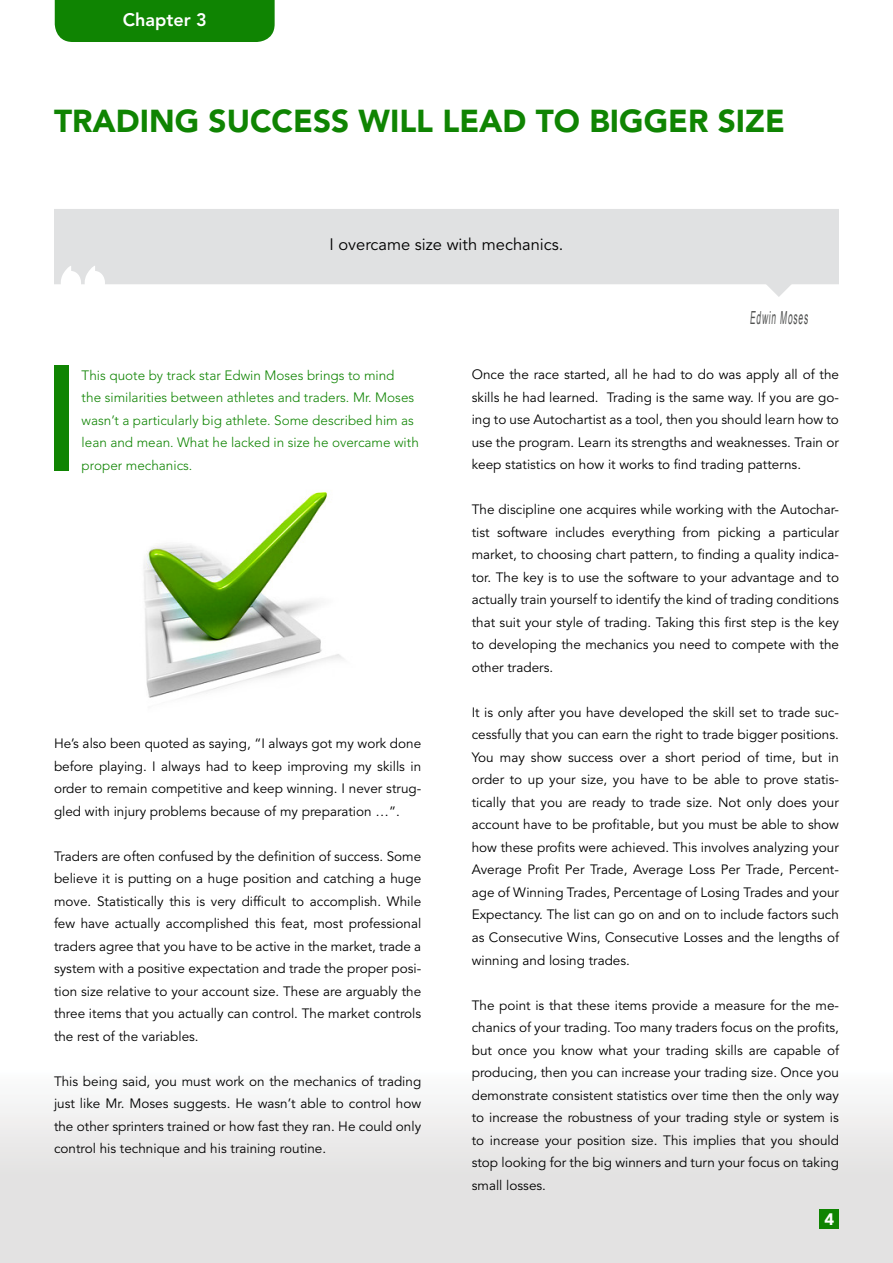
<style>
.page{position:relative;width:893px;height:1263px;background:#fff}
.page>*{position:absolute;margin:0;border:0;box-sizing:border-box;transform-origin:0 0}
.t1{font:900 31.5px "Avenir LT Std";color:#0f8402}
.t2{font:18px "Arial";color:#505150;scale:.46 1}
.t3{font:800 18px "Avenir LT Std";color:#fff}
.t4{font:16.5px "Avenir LT Std";color:#000}
.t5{font:900 16.5px "Avenir LT Std";color:#fff}
.t6{font:13.5px/22.5px "Avenir LT Std";color:#000;text-align:justify}
.t7{font:300 13.5px/22.5px "Avenir LT Std";color:#0f8402}
</style>
<div class="page">
<div style="left:0;top:946px;width:893px;height:317px;background:linear-gradient(to bottom,#fff,#dedddd)"></div>
<div style="left:55px;top:0;width:220px;height:42px;background:#0f8402"></div>
<div style="left:54px;top:209px;width:785px;height:75px;background:#e0e1e2"></div>
<svg style="left:61px;top:266px;width:44px;height:18px"></svg>
<svg style="left:765px;top:281px;width:28px;height:16px"></svg>
<div style="left:54px;top:365px;width:14px;height:106px;background:#0f8402"></div>
<img style="left:143px;top:492px;width:201px;height:206px">
<div style="left:820px;top:1209px;width:19px;height:19px;background:#0f8402"></div>
<h2 class="t3" style="left:123px;top:9px;width:85px">Chapter 3</h2>
<h1 class="t1" style="left:54px;top:102px;width:732px">TRADING SUCCESS WILL LEAD TO BIGGER SIZE</h1>
<p class="t4" style="left:330px;top:235px;width:235px">I overcame size with mechanics.</p>
<h2 class="t2" style="left:750px;top:306px;width:132px">Edwin Moses</h2>
<p class="t7" style="left:82px;top:364px;width:339px">This quote by track star Edwin Moses brings to mind<br>the similarities between athletes and traders. Mr. Moses wasn’t a particularly big athlete. Some described him as lean and mean. What he lacked in size he overcame with proper mechanics.</p>
<p class="t6" style="left:54px;top:733px;width:369px">He’s also been quoted as saying, “I always got my work done before playing. I always had to keep improving my skills in order to remain competitive and keep winning. I never strug&shy;gled with injury problems because of my preparation …”.</p>
<p class="t6" style="left:54px;top:845px;width:369px">Traders are often confused by the definition of success. Some believe it is putting on a huge position and catching a huge move. Statistically this is very difficult to accomplish. While few have actually accomplished this feat, most professional traders agree that you have to be active in the market, trade a system with a positive expectation and trade the proper posi&shy;tion size relative to your account size. These are arguably the three items that you actually can control. The market controls the rest of the variables.</p>
<p class="t6" style="left:54px;top:1070px;width:369px">This being said, you must work on the mechanics of trading just like Mr. Moses suggests. He wasn’t able to control how the other sprinters trained or how fast they ran. He could only control his technique and his training routine.</p>
<p class="t6" style="left:472px;top:364px;width:369px">Once the race started, all he had to do was apply all of the skills he had learned. Trading is the same way. If you are go&shy;ing to use Autochartist as a tool, then you should learn how to use the program. Learn its strengths and weaknesses. Train or keep statistics on how it works to find trading patterns.</p>
<p class="t6" style="left:472px;top:499px;width:369px">The discipline one acquires while working with the Autochar&shy;tist software includes everything from picking a particular market, to choosing chart pattern, to finding a quality indica&shy;tor. The key is to use the software to your advantage and to actually train yourself to identify the kind of trading conditions that suit your style of trading. Taking this first step is the key to developing the mechanics you need to compete with the other traders.</p>
<p class="t6" style="left:472px;top:701px;width:369px">It is only after you have developed the skill set to trade suc&shy;cessfully that you can earn the right to trade bigger positions.<br>You may show success over a short period of time, but in order to up your size, you have to be able to prove statis&shy;tically that you are ready to trade size. Not only does your account have to be profitable, but you must be able to show how these profits were achieved. This involves analyzing your Average Profit Per Trade, Average Loss Per Trade, Percent&shy;age of Winning Trades, Percentage of Losing Trades and your Expectancy. The list can go on and on to include factors such as Consecutive Wins, Consecutive Losses and the lengths of winning and losing trades.</p>
<p class="t6" style="left:472px;top:994px;width:369px">The point is that these items provide a measure for the me&shy;chanics of your trading. Too many traders focus on the profits, but once you know what your trading skills are capable of producing, then you can increase your trading size. Once you demonstrate consistent statistics over time then the only way to increase the robustness of your trading style or system is to increase your position size. This implies that you should stop looking for the big winners and turn your focus on taking small losses.</p>
<p class="t5" style="left:825px;top:1209px;width:11px">4</p>
</div>
